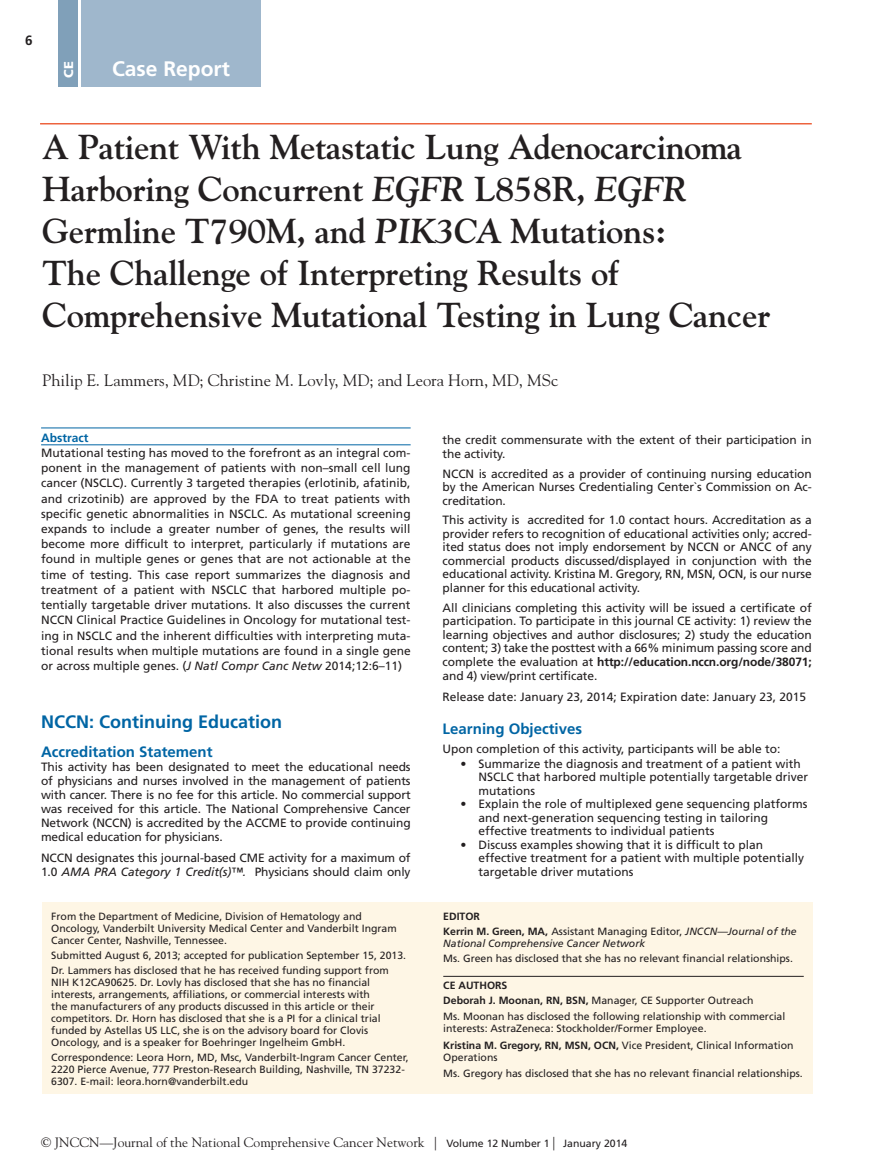
<style>
.page{position:relative;width:878px;height:1175px;background:#fff}
.page>*{position:absolute;margin:0;border:0;box-sizing:border-box;transform-origin:0 0}
.OAT{font:700 34.5px/42px "Goudy Std";letter-spacing:-.01em;color:#231f20}
.t1{font:700 21px "Frutiger LT Std";color:#fff}
.t2{font:700 18px "Frutiger LT Std";color:#0065a4}
.OAA{font:16.5px "Goudy Std";color:#231f20}
.H2_after_H1{font:700 15px "Frutiger LT Std";color:#0065a4}
.MEDSCAPE_Heading{font:700 15px "Frutiger LT Std";color:#0065a4}
.t3{font:13.5px "Goudy Std";color:#231f20}
.t4{font:700 13.5px "Frutiger LT Std";color:#231f20}
.t5{font:900 12.9px "Frutiger LT Std";color:#fff}
.ABS{font:12px/15.1px "Frutiger LT Std";letter-spacing:-.01em;color:#231f20;text-align:justify}
.MEDSCAPE_Learning_Ob{font:12px/13.5px "Frutiger LT Std";color:#231f20}
.KW{font:12px "Frutiger LT Std";color:#231f20}
.ABS_Header{font:700 12px "Frutiger LT Std";color:#0065a4}
.OFN1{font:10.5px/12px "Frutiger LT Std";color:#231f20}
.OFN2{font:10.5px/12px "Frutiger LT Std";color:#231f20}
.OFN1-2{font:italic 10.5px/12px "Frutiger LT Std";color:#231f20}
.OFN3{font:10.5px/12px "Frutiger LT Std";color:#231f20}
.OFN4{font:10.5px "Frutiger LT Std";color:#231f20}
.OFN_HEADER{font:700 10.5px "Frutiger LT Std";color:#231f20}
.OFN4-2{font:700 10.5px "Frutiger LT Std";color:#231f20}
.s1{font-style:italic}
.s2{font-weight:700}
.s3{font-weight:700;font-style:normal}
.s4{font-style:normal}
.s5{font-family:"Frutiger LT Std";font-size:10.5px}
</style>
<div class="page">
<div style="left:81px;top:0;width:179px;height:87px;background:#9fb7cc"></div>
<hr style="left:40px;top:123px;width:771px;height:1px;background:#ed633e">
<div style="left:58px;top:0;width:20px;height:87px;background:#80a0b9"></div>
<hr style="left:41px;top:428px;width:369px;height:1px;background:#0065a4">
<hr style="left:41px;top:444px;width:369px;height:1px;background:#0065a4">
<div style="left:42px;top:902px;width:770px;height:192px;background:#fef6e5"></div>
<hr style="left:443px;top:976px;width:360px;height:1px;background:#231f20">
<p class="t4" style="left:25px;top:32px;width:9px">6</p>
<p class="t5" style="left:61px;top:78px;width:18px;rotate:-90deg">CE</p>
<h2 class="t1" style="left:112px;top:56px;width:119px">Case Report</h2>
<p class="OAT" style="left:42px;top:126px;width:729px">A Patient With Metastatic Lung Adenocarcinoma Harboring Concurrent <span class="s1">EGFR</span> L858R, <span class="s1">EGFR </span>Germline T790M, and <span class="s1">PIK3CA</span> Mutations:<br>The Challenge of Interpreting Results of Comprehensive Mutational Testing in Lung Cancer</p>
<p class="OAA" style="left:42px;top:370px;width:517px">Philip E. Lammers, MD; Christine M. Lovly, MD; and Leora Horn, MD, MSc</p>
<p class="ABS_Header" style="left:41px;top:430px;width:49px">Abstract</p>
<p class="ABS" style="left:41px;top:445px;width:371px">Mutational testing has moved to the forefront as an integral com&shy;ponent in the management of patients with non–small cell lung cancer (NSCLC). Currently 3 targeted therapies (erlotinib, afatinib, and crizotinib) are approved by the FDA to treat patients with specific genetic abnormalities in NSCLC. As mutational screening expands to include a greater number of genes, the results will become more difficult to interpret, particularly if mutations are found in multiple genes or genes that are not actionable at the time of testing. This case report summarizes the diagnosis and treatment of a patient with NSCLC that harbored multiple po&shy;tentially targetable driver mutations. It also discusses the current NCCN Clinical Practice Guidelines in Oncology for mutational test&shy;ing in NSCLC and the inherent difficulties with interpreting muta&shy;tional results when multiple mutations are found in a single gene or across multiple genes. (<span class="s1">J Natl Compr Canc Netw</span> 2014;12:6–11)</p>
<h1 class="t2" style="left:41px;top:711px;width:243px">NCCN: Continuing Education</h1>
<p class="H2_after_H1" style="left:41px;top:742px;width:173px">Accreditation Statement</p>
<p class="ABS" style="left:41px;top:759px;width:371px;line-height:14.1px">This activity has been designated to meet the educational needs of physicians and nurses involved in the management of patients with cancer. There is no fee for this article. No commercial support was received for this article. The National Comprehensive Cancer Network (NCCN) is accredited by the ACCME to provide continuing medical education for physicians.</p>
<p class="ABS" style="left:41px;top:850px;width:371px;line-height:14.1px">NCCN designates this journal-based CME activity for a maximum of<br>1.0 <span class="s1">AMA PRA Category 1 Credit(s)™.</span> Physicians should claim only</p>
<p class="OFN1" style="left:51px;top:910px;width:347px">From the Department of Medicine, Division of Hematology and<br>Oncology, Vanderbilt University Medical Center and Vanderbilt Ingram<br>Cancer Center, Nashville, Tennessee.</p>
<p class="OFN1" style="left:51px;top:949px;width:356px">Submitted August 6, 2013; accepted for publication September 15, 2013.</p>
<p class="OFN1" style="left:51px;top:964px;width:339px">Dr. Lammers has disclosed that he has received funding support from NIH K12CA90625. Dr. Lovly has disclosed that she has no financial interests, arrangements, affiliations, or commercial interests with<br>the manufacturers of any products discussed in this article or their competitors. Dr. Horn has disclosed that she is a PI for a clinical trial funded by Astellas US LLC, she is on the advisory board for Clovis Oncology, and is a speaker for Boehringer Ingelheim GmbH.</p>
<p class="OFN1" style="left:51px;top:1051px;width:359px">Correspondence: Leora Horn, MD, Msc, Vanderbilt-Ingram Cancer Center,<br>2220 Pierce Avenue, 777 Preston-Research Building, Nashville, TN 37232-<br>6307. E-mail: leora.horn@vanderbilt.edu</p>
<p class="ABS" style="left:442px;top:433px;width:371px;line-height:14.2px">the credit commensurate with the extent of their participation in the activity.</p>
<p class="ABS" style="left:442px;top:467px;width:371px;line-height:13.5px">NCCN is accredited as a provider of continuing nursing education by the American Nurses Credentialing Center`s Commission on Ac&shy;creditation.</p>
<p class="ABS" style="left:442px;top:513px;width:371px;line-height:13.5px">This activity is accredited for 1.0 contact hours. Accreditation as a provider refers to recognition of educational activities only; accred&shy;ited status does not imply endorsement by NCCN or ANCC of any commercial products discussed/displayed in conjunction with the educational activity. Kristina M. Gregory, RN, MSN, OCN, is our nurse planner for this educational activity.</p>
<p class="ABS" style="left:442px;top:600px;width:371px;line-height:13.6px">All clinicians completing this activity will be issued a certificate of participation. To participate in this journal CE activity: 1) review the learning objectives and author disclosures; 2) study the education content; 3) take the posttest with a 66% minimum passing score and complete the evaluation at <span class="s2">http://education.nccn.org/node/38071; </span>and 4) view/print certificate.</p>
<p class="ABS" style="left:442px;top:689px;width:365px">Release date: January 23, 2014; Expiration date: January 23, 2015</p>
<p class="MEDSCAPE_Heading" style="left:442px;top:719px;width:141px">Learning Objectives</p>
<p class="KW" style="left:442px;top:741px;width:339px">Upon completion of this activity, participants will be able to:</p>
<p class="MEDSCAPE_Learning_Ob" style="left:478px;top:756px;width:331px;text-indent:-18px">• Summarize the diagnosis and treatment of a patient with<br>NSCLC that harbored multiple potentially targetable driver mutations</p>
<p class="MEDSCAPE_Learning_Ob" style="left:478px;top:797px;width:330px;text-indent:-18px">• Explain the role of multiplexed gene sequencing platforms and next-generation sequencing testing in tailoring effective treatments to individual patients</p>
<p class="MEDSCAPE_Learning_Ob" style="left:478px;top:837px;width:327px;text-indent:-18px">• Discuss examples showing that it is difficult to plan effective treatment for a patient with multiple potentially targetable driver mutations</p>
<p class="OFN4-2" style="left:443px;top:909px;width:38px">EDITOR</p>
<p class="OFN1-2" style="left:443px;top:925px;width:355px"><span class="s3">Kerrin M. Green, MA,</span> <span class="s4">Assistant Managing Editor,</span> JNCCN—Journal of the<br>National Comprehensive Cancer Network</p>
<p class="OFN1" style="left:443px;top:952px;width:351px">Ms. Green has disclosed that she has no relevant financial relationships.</p>
<p class="OFN_HEADER" style="left:443px;top:978px;width:66px">CE AUTHORS</p>
<p class="OFN1" style="left:443px;top:994px;width:312px"><span class="s2">Deborah J. Moonan, RN, BSN,</span> Manager, CE Supporter Outreach</p>
<p class="OFN2" style="left:443px;top:1010px;width:343px">Ms. Moonan has disclosed the following relationship with commercial interests: AstraZeneca: Stockholder/Former Employee.</p>
<p class="OFN3" style="left:443px;top:1039px;width:352px"><span class="s2">Kristina M. Gregory, RN, MSN, OCN,</span> Vice President, Clinical Information<br>Operations</p>
<p class="OFN4" style="left:443px;top:1067px;width:361px">Ms. Gregory has disclosed that she has no relevant financial relationships.</p>
<p class="t3" style="left:41px;top:1134px;width:587px">© JNCCN—Journal of the National Comprehensive Cancer Network | <span class="s5">Volume 12 Number 1</span>| <span class="s5">January 2014</span></p>
</div>
